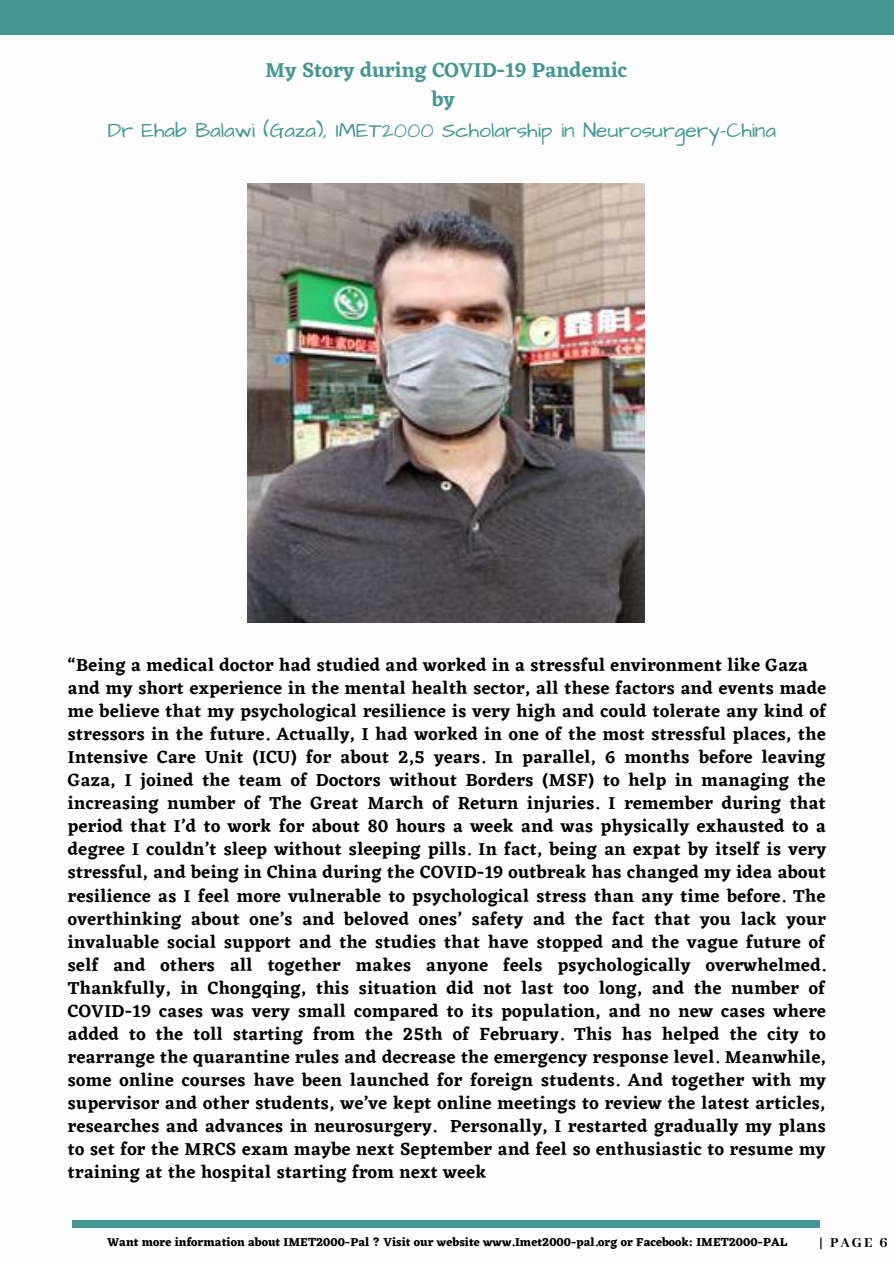
<style>
.page{position:relative;width:894px;height:1264px;background:#fff}
.page>*{position:absolute;margin:0;border:0;box-sizing:border-box;transform-origin:0 0}
.t1{font:21px "Architects Daughter";color:#449795}
.t2{font:600 21px/29.2px "Eczar";color:#449795;text-align:center}
.t3{font:600 18px/23.1px "Eczar";letter-spacing:.02em;color:#000}
.t4{font:800 15px "Abhaya Libre";color:#000}
.t5{font:700 12px "Eczar";color:#000}
</style>
<div class="page">
<div style="left:73px;top:1220px;width:746px;height:6px;background:#449795"></div>
<img style="left:248px;top:184px;width:396px;height:438px">
<div style="left:0;top:0;width:893px;height:35px;background:#449795"></div>
<p class="t2" style="left:265px;top:55px;width:363px">My Story during COVID-19 Pandemic by</p>
<p class="t1" style="left:108px;top:116px;width:669px">Dr Ehab Balawi (Gaza), IMET2000 Scholarship in Neurosurgery-China</p>
<p class="t3" style="left:68px;top:653px;width:759px">“Being a medical doctor had studied and worked in a stressful environment like Gaza and my short experience in the mental health sector, all these factors and events made me believe that my psychological resilience is very high and could tolerate any kind of stressors in the future. Actually, I had worked in one of the most stressful places, the Intensive Care Unit (ICU) for about 2,5 years. In parallel, 6 months before leaving Gaza, I joined the team of Doctors without Borders (MSF) to help in managing the increasing number of The Great March of Return injuries. I remember during that period that I’d to work for about 80 hours a week and was physically exhausted to a degree I couldn’t sleep without sleeping pills. In fact, being an expat by itself is very stressful, and being in China during the COVID-19 outbreak has changed my idea about resilience as I feel more vulnerable to psychological stress than any time before. The overthinking about one’s and beloved ones’ safety and the fact that you lack your invaluable social support and the studies that have stopped and the vague future of self and others all together makes anyone feels psychologically overwhelmed.<br>Thankfully, in Chongqing, this situation did not last too long, and the number of COVID-19 cases was very small compared to its population, and no new cases where added to the toll starting from the 25th of February. This has helped the city to rearrange the quarantine rules and decrease the emergency response level. Meanwhile, some online courses have been launched for foreign students. And together with my supervisor and other students, we’ve kept online meetings to review the latest articles, researches and advances in neurosurgery. Personally, I restarted gradually my plans to set for the MRCS exam maybe next September and feel so enthusiastic to resume my training at the hospital starting from next week</p>
<p class="t5" style="left:107px;top:1235px;width:681px">Want more information about IMET2000-Pal ? Visit our website www.Imet2000-pal.org or Facebook: IMET2000-PAL</p>
<p class="t4" style="left:819px;top:1234px;width:70px">| PAGE 6</p>
</div>
